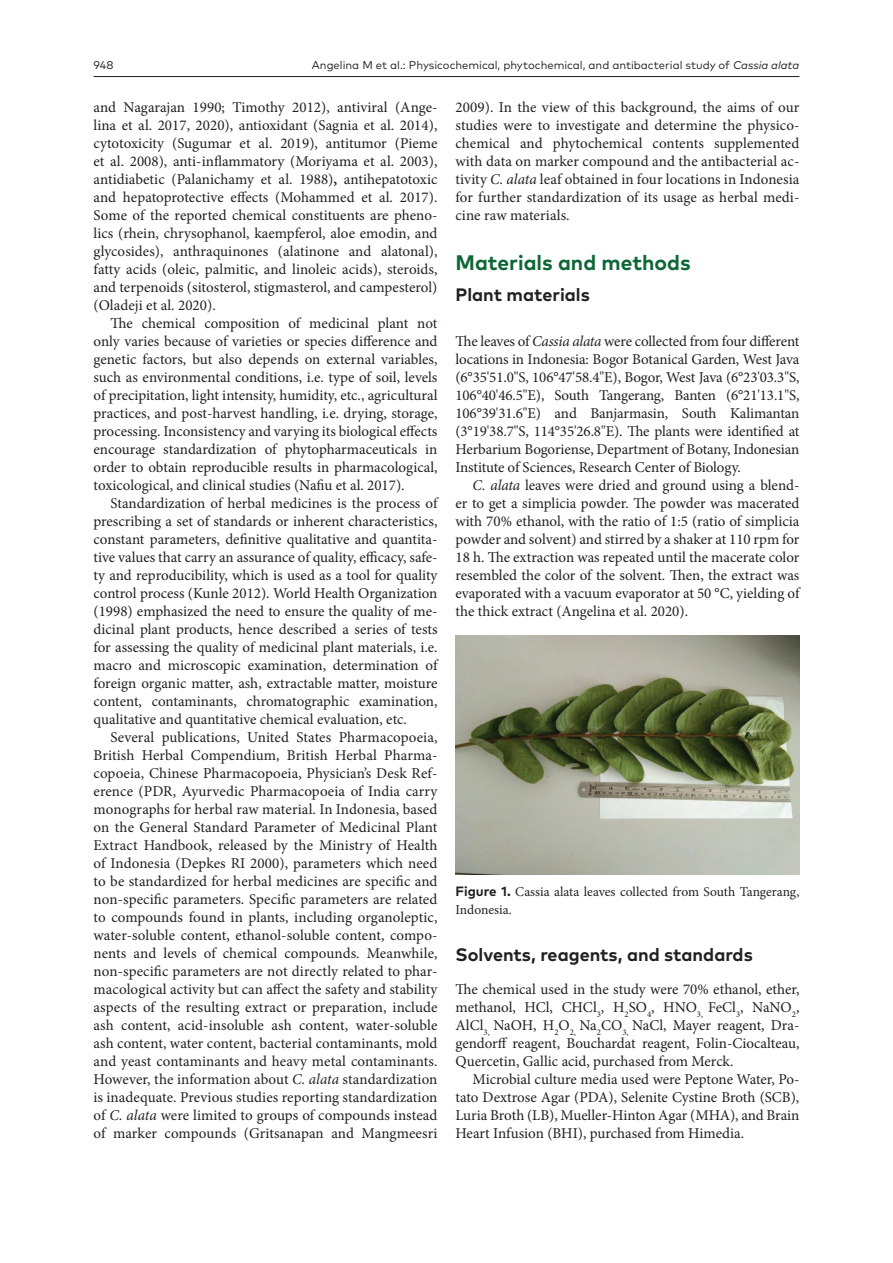
<style>
.page{position:relative;width:893px;height:1263px;background:#fff}
.page>*{position:absolute;margin:0;border:0;box-sizing:border-box;transform-origin:0 0}
.H_1{font:700 21px "FF Mark Pro";color:#0d6736}
.H_2{font:700 18px "FF Mark Pro";color:#231f20}
.Body_text{font:15px/18px "Minion Pro";color:#231f20;text-align:justify}
.Body_text_-_no_inden{font:15px/18px "Minion Pro";letter-spacing:-.01em;color:#231f20;text-align:justify}
.FIG_Caption{font:13.5px/18px "Minion Pro";color:#231f20}
.t1{font:11.25px "FF Mark Pro";color:#231f20}
.s1{font-style:italic}
.s2{font-weight:700}
.s3{font-family:"FF Mark Pro";font-weight:700}
</style>
<div class="page">
<hr style="left:94px;top:76px;width:705px;height:1px;background:#231f20">
<img style="left:455px;top:636px;width:344px;height:238px">
<p class="t1" style="left:94px;top:57px;width:22px">948</p>
<p class="t1" style="left:312px;top:57px;width:489px">Angelina M et al.: Physicochemical, phytochemical, and antibacterial study of <span class="s1">Cassia alata</span></p>
<p class="Body_text" style="left:94px;top:98px;width:345px">and Nagarajan 1990; Timothy 2012), antiviral (Ange&shy;lina et al. 2017, 2020), antioxidant (Sagnia et al. 2014), cytotoxicity (Sugumar et al. 2019), antitumor (Pieme et al. 2008), anti-inflammatory (Moriyama et al. 2003), antidiabetic (Palanichamy et al. 1988)<span class="s2">,</span> antihepatotoxic and hepatoprotective effects (Mohammed et al. 2017).<br>Some of the reported chemical constituents are pheno&shy;lics (rhein, chrysophanol, kaempferol, aloe emodin, and glycosides), anthraquinones (alatinone and alatonal), fatty acids (oleic, palmitic, and linoleic acids), steroids, and terpenoids (sitosterol, stigmasterol, and campesterol) (Oladeji et al. 2020).</p>
<p class="Body_text" style="left:94px;top:314px;width:345px;text-indent:17px">The chemical composition of medicinal plant not only varies because of varieties or species difference and genetic factors, but also depends on external variables, such as environmental conditions, i.e. type of soil, levels of precipitation, light intensity, humidity, etc., agricultural practices, and post-harvest handling, i.e. drying, storage, processing. Inconsistency and varying its biological effects encourage standardization of phytopharmaceuticals in order to obtain reproducible results in pharmacological, toxicological, and clinical studies (Nafiu et al. 2017).</p>
<p class="Body_text" style="left:94px;top:494px;width:345px;text-indent:17px">Standardization of herbal medicines is the process of prescribing a set of standards or inherent characteristics, constant parameters, definitive qualitative and quantita&shy;tive values that carry an assurance of quality, efficacy, safe&shy;ty and reproducibility, which is used as a tool for quality control process (Kunle 2012). World Health Organization (1998) emphasized the need to ensure the quality of me&shy;dicinal plant products, hence described a series of tests for assessing the quality of medicinal plant materials, i.e. macro and microscopic examination, determination of foreign organic matter, ash, extractable matter, moisture content, contaminants, chromatographic examination, qualitative and quantitative chemical evaluation, etc.</p>
<p class="Body_text" style="left:94px;top:728px;width:345px;text-indent:17px">Several publications, United States Pharmacopoeia, British Herbal Compendium, British Herbal Pharma&shy;copoeia, Chinese Pharmacopoeia, Physician’s Desk Ref&shy;erence (PDR, Ayurvedic Pharmacopoeia of India carry monographs for herbal raw material. In Indonesia, based on the General Standard Parameter of Medicinal Plant Extract Handbook, released by the Ministry of Health of Indonesia (Depkes RI 2000), parameters which need to be standardized for herbal medicines are specific and non-specific parameters. Specific parameters are related to compounds found in plants, including organoleptic, water-soluble content, ethanol-soluble content, compo&shy;nents and levels of chemical compounds. Meanwhile, non-specific parameters are not directly related to phar&shy;macological activity but can affect the safety and stability aspects of the resulting extract or preparation, include ash content, acid-insoluble ash content, water-soluble ash content, water content, bacterial contaminants, mold and yeast contaminants and heavy metal contaminants.<br>However, the information about <span class="s1">C. alata</span> standardization is inadequate. Previous studies reporting standardization of <span class="s1">C. alata</span> were limited to groups of compounds instead of marker compounds (Gritsanapan and Mangmeesri</p>
<p class="Body_text" style="left:455px;top:98px;width:345px">2009). In the view of this background, the aims of our studies were to investigate and determine the physico&shy;chemical and phytochemical contents supplemented with data on marker compound and the antibacterial ac&shy;tivity <span class="s1">C. alata</span> leaf obtained in four locations in Indonesia for further standardization of its usage as herbal medi&shy;cine raw materials.</p>
<p class="H_1" style="left:455px;top:247px;width:237px">Materials and methods</p>
<p class="H_2" style="left:455px;top:281px;width:136px">Plant materials</p>
<p class="Body_text_-_no_inden" style="left:455px;top:332px;width:345px">The leaves of <span class="s1">Cassia alata</span> were collected from four different locations in Indonesia: Bogor Botanical Garden, West Java (6°35'51.0"S, 106°47'58.4"E), Bogor, West Java (6°23'03.3"S, 106°40'46.5"E), South Tangerang, Banten (6°21'13.1"S, 106°39'31.6"E) and Banjarmasin, South Kalimantan (3°19'38.7"S, 114°35'26.8"E). The plants were identified at Herbarium Bogoriense, Department of Botany, Indonesian Institute of Sciences, Research Center of Biology.</p>
<p class="Body_text" style="left:455px;top:476px;width:345px;text-indent:17px"><span class="s1">C. alata</span> leaves were dried and ground using a blend&shy;er to get a simplicia powder. The powder was macerated with 70% ethanol, with the ratio of 1:5 (ratio of simplicia powder and solvent) and stirred by a shaker at 110 rpm for 18 h. The extraction was repeated until the macerate color resembled the color of the solvent. Then, the extract was evaporated with a vacuum evaporator at 50 °C, yielding of the thick extract (Angelina et al. 2020).</p>
<p class="FIG_Caption" style="left:455px;top:883px;width:345px"><span class="s3">Figure 1.</span> Cassia alata leaves collected from South Tangerang,<br>Indonesia.</p>
<p class="H_2" style="left:455px;top:941px;width:299px">Solvents, reagents, and standards</p>
<p class="Body_text_-_no_inden" style="left:455px;top:980px;width:345px">The chemical used in the study were 70% ethanol, ether, methanol, HCl, CHCl<sub>3</sub>, H<sub>2</sub>SO<sub>4</sub>, HNO<sub>3,</sub> FeCl<sub>3</sub>, NaNO<sub>2</sub>, AlCl<sub>3,</sub> NaOH, H<sub>2</sub>O<sub>2,</sub> Na<sub>2</sub>CO<sub>3,</sub> NaCl, Mayer reagent, Dra&shy;gendorff reagent, Bouchardat reagent, Folin-Ciocalteau, Quercetin, Gallic acid, purchased from Merck.</p>
<p class="Body_text" style="left:455px;top:1070px;width:345px;text-indent:17px">Microbial culture media used were Peptone Water, Po&shy;tato Dextrose Agar (PDA), Selenite Cystine Broth (SCB), Luria Broth (LB), Mueller-Hinton Agar (MHA), and Brain Heart Infusion (BHI), purchased from Himedia.</p>
</div>
